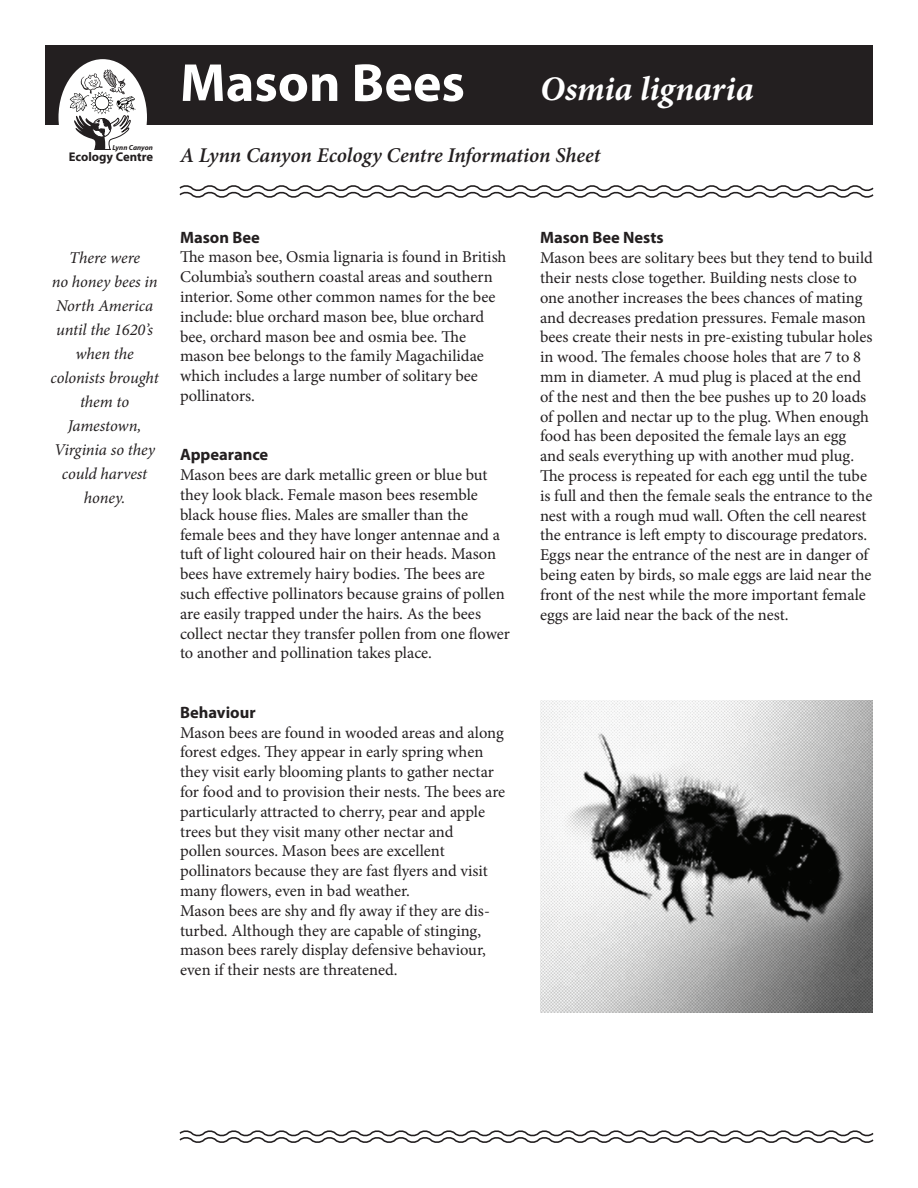
<style>
.page{position:relative;width:918px;height:1188px;background:#fff}
.page>*{position:absolute;margin:0;border:0;box-sizing:border-box;transform-origin:0 0}
.t1{font:700 54px "Myriad Pro";color:#fff}
.t2{font:italic 700 34.5px "Minion Pro";letter-spacing:-.005em;color:#fff}
.t3{font:italic 600 21px "Minion Pro";letter-spacing:-.005em;color:#231f20}
.t4{font:16.5px/19.8px "Minion Pro";color:#231f20}
.t5{font:italic 16.5px/24px "Minion Pro";letter-spacing:-.005em;color:#231f20;text-align:center}
.t6{font:700 16.5px "Myriad Pro";color:#231f20}
.t7{font:700 12.6px "Myriad";color:#231f20}
.t8{font:italic 700 7.35px "Myriad";color:#231f20}
</style>
<div class="page">
<div style="left:45px;top:45px;width:828px;height:79px;background:#231f20"></div>
<div style="left:58px;top:59px;width:89px;height:117px;background:#fff;border-radius:50%"></div>
<svg style="left:70px;top:69px;width:66px;height:81px"></svg>
<svg style="left:179px;top:185px;width:695px;height:13px"></svg>
<svg style="left:179px;top:1130px;width:695px;height:13px"></svg>
<img style="left:540px;top:701px;width:333px;height:311px">
<h1 class="t1" style="left:180px;top:48px;width:286px">Mason Bees</h1>
<h2 class="t2" style="left:540px;top:64px;width:215px">Osmia lignaria</h2>
<p class="t8" style="left:112px;top:143px;width:42px">Lynn Canyon</p>
<p class="t7" style="left:69px;top:151px;width:86px">Ecology Centre</p>
<p class="t3" style="left:180px;top:140px;width:422px">A Lynn Canyon Ecology Centre Information Sheet</p>
<p class="t5" style="left:51px;top:245px;width:110px">There were<br>no honey bees in<br>North America until the 1620’s when the colonists brought them to<br>Jamestown,<br>Virginia so they could harvest honey.</p>
<p class="t6" style="left:180px;top:226px;width:81px">Mason Bee</p>
<p class="t4" style="left:180px;top:247px;width:328px">The mason bee, Osmia lignaria is found in British Columbia’s southern coastal areas and southern interior. Some other common names for the bee include: blue orchard mason bee, blue orchard bee, orchard mason bee and osmia bee. The mason bee belongs to the family Magachilidae which includes a large number of solitary bee pollinators.</p>
<p class="t6" style="left:180px;top:444px;width:90px">Appearance</p>
<p class="t4" style="left:180px;top:465px;width:332px">Mason bees are dark metallic green or blue but they look black. Female mason bees resemble black house flies. Males are smaller than the female bees and they have longer antennae and a tuft of light coloured hair on their heads. Mason bees have extremely hairy bodies. The bees are such effective pollinators because grains of pollen are easily trapped under the hairs. As the bees collect nectar they transfer pollen from one flower to another and pollination takes place.</p>
<p class="t6" style="left:180px;top:702px;width:77px">Behaviour</p>
<p class="t4" style="left:180px;top:723px;width:327px">Mason bees are found in wooded areas and along forest edges. They appear in early spring when they visit early blooming plants to gather nectar for food and to provision their nests. The bees are particularly attracted to cherry, pear and apple trees but they visit many other nectar and<br>pollen sources. Mason bees are excellent pollinators because they are fast flyers and visit many flowers, even in bad weather.<br>Mason bees are shy and fly away if they are dis&shy;turbed. Although they are capable of stinging, mason bees rarely display defensive behaviour, even if their nests are threatened.</p>
<p class="t6" style="left:540px;top:227px;width:125px">Mason Bee Nests</p>
<p class="t4" style="left:540px;top:248px;width:335px">Mason bees are solitary bees but they tend to build their nests close together. Building nests close to one another increases the bees chances of mating and decreases predation pressures. Female mason bees create their nests in pre-existing tubular holes in wood. The females choose holes that are 7 to 8 mm in diameter. A mud plug is placed at the end of the nest and then the bee pushes up to 20 loads of pollen and nectar up to the plug. When enough food has been deposited the female lays an egg and seals everything up with another mud plug.<br>The process is repeated for each egg until the tube is full and then the female seals the entrance to the nest with a rough mud wall. Often the cell nearest the entrance is left empty to discourage predators.<br>Eggs near the entrance of the nest are in danger of being eaten by birds, so male eggs are laid near the front of the nest while the more important female eggs are laid near the back of the nest.</p>
</div>
